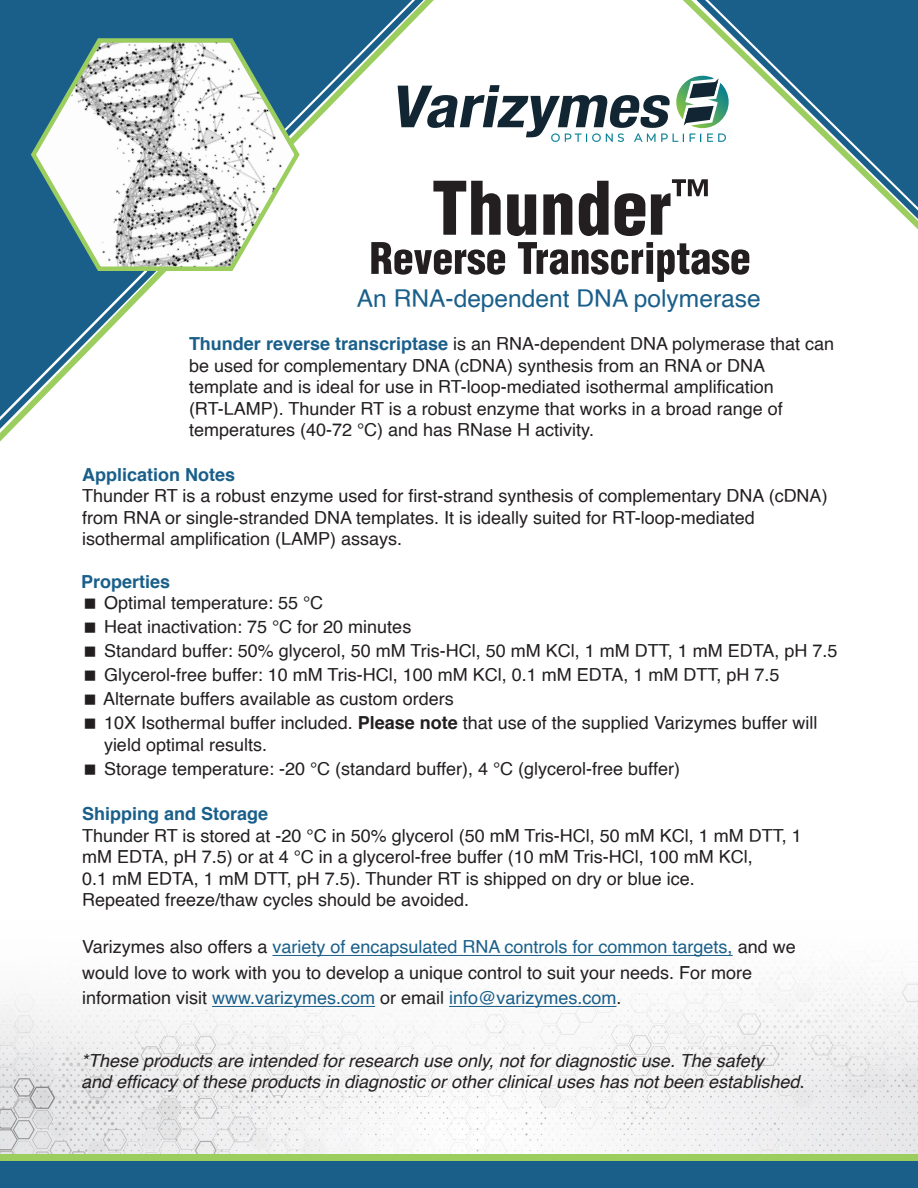
<style>
.page{position:relative;width:918px;height:1188px;background:#fff}
.page>*{position:absolute;margin:0;border:0;box-sizing:border-box;transform-origin:0 0}
.t1{font:24.6px "Helvetica";color:#1a5f8a}
.t2{font:18px/21.6px "Helvetica";color:#231f20}
.t3{font:italic 18px/21.6px "Helvetica";color:#231f20}
.t4{font:700 18px "Helvetica";color:#1a5f8a}
.s1{font-weight:700;color:#1a5f8a}
.s2{font-weight:700}
.s3{color:#1a5f8a}
</style>
<div class="page">
<svg style="left:0;top:417px;width:24px;height:25px"></svg>
<img style="left:0;top:954px;width:918px;height:200px">
<div style="left:0;top:1154px;width:918px;height:13px;background:#9bcd5f"></div>
<div style="left:0;top:1161px;width:918px;height:27px;background:#1a5f8a"></div>
<hr style="left:272px;top:955px;width:461px;height:1px;background:#1a5f8a">
<hr style="left:212px;top:1006px;width:163px;height:1px;background:#1a5f8a">
<hr style="left:449px;top:1006px;width:167px;height:1px;background:#1a5f8a">
<svg style="left:0;top:0;width:412px;height:417px"></svg>
<svg style="left:28px;top:34px;width:274px;height:239px"></svg>
<svg style="left:683px;top:0;width:235px;height:268px"></svg>
<svg style="left:708px;top:0;width:210px;height:208px;fill:#1a5f8a"></svg>
<svg style="left:398px;top:76px;width:331px;height:66px"></svg>
<svg style="left:433px;top:179px;width:275px;height:57px"></svg>
<svg style="left:371px;top:242px;width:378px;height:40px"></svg>
<p class="t1" style="left:357px;top:280px;width:405px">An RNA-dependent DNA polymerase</p>
<p class="t2" style="left:189px;top:333px;width:647px"><span class="s1">Thunder reverse transcriptase</span> is an RNA-dependent DNA polymerase that can be used for complementary DNA (cDNA) synthesis from an RNA or DNA</p>
<p class="t2" style="left:189px;top:377px;width:595px">template and is ideal for use in RT-loop-mediated isothermal amplification (RT-LAMP). Thunder RT is a robust enzyme that works in a broad range of temperatures (40-72 °C) and has RNase H activity.</p>
<p class="t4" style="left:82px;top:460px;width:155px">Application Notes</p>
<p class="t2" style="left:82px;top:486px;width:747px">Thunder RT is a robust enzyme used for first-strand synthesis of complementary DNA (cDNA) from RNA or single-stranded DNA templates. It is ideally suited for RT-loop-mediated isothermal amplification (LAMP) assays.</p>
<p class="t4" style="left:81px;top:567px;width:91px">Properties</p>
<p class="t2" style="left:104px;top:593px;width:221px">Optimal temperature: 55 °C</p>
<p class="t2" style="left:104px;top:617px;width:309px">Heat inactivation: 75 °C for 20 minutes</p>
<p class="t2" style="left:104px;top:641px;width:735px">Standard buffer: 50% glycerol, 50 mM Tris-HCl, 50 mM KCl, 1 mM DTT, 1 mM EDTA, pH 7.5</p>
<p class="t2" style="left:104px;top:665px;width:677px">Glycerol-free buffer: 10 mM Tris-HCl, 100 mM KCl, 0.1 mM EDTA, 1 mM DTT, pH 7.5</p>
<p class="t2" style="left:103px;top:689px;width:352px">Alternate buffers available as custom orders</p>
<p class="t2" style="left:104px;top:713px;width:715px">10X Isothermal buffer included. <span class="s2">Please note</span> that use of the supplied Varizymes buffer will yield optimal results.</p>
<p class="t2" style="left:104px;top:758px;width:578px">Storage temperature: -20 °C (standard buffer), 4 °C (glycerol-free buffer)</p>
<p class="t4" style="left:82px;top:799px;width:188px">Shipping and Storage</p>
<p class="t2" style="left:82px;top:825px;width:721px">Thunder RT is stored at -20 °C in 50% glycerol (50 mM Tris-HCl, 50 mM KCl, 1 mM DTT, 1 mM EDTA, pH 7.5) or at 4 °C in a glycerol-free buffer (10 mM Tris-HCl, 100 mM KCl,<br>0.1 mM EDTA, 1 mM DTT, pH 7.5). Thunder RT is shipped on dry or blue ice.<br>Repeated freeze/thaw cycles should be avoided.</p>
<p class="t2" style="left:82px;top:935px;width:715px;line-height:25.5px">Varizymes also offers a <span class="s3">variety of encapsulated RNA controls for common targets,</span> and we would love to work with you to develop a unique control to suit your needs. For more information visit <span class="s3">www.varizymes.com</span> or email <span class="s3">info@varizymes.com</span>.</p>
<p class="t3" style="left:81px;top:1050px;width:725px">*These products are intended for research use only, not for diagnostic use. The safety<br>and efficacy of these products in diagnostic or other clinical uses has not been established.</p>
</div>
